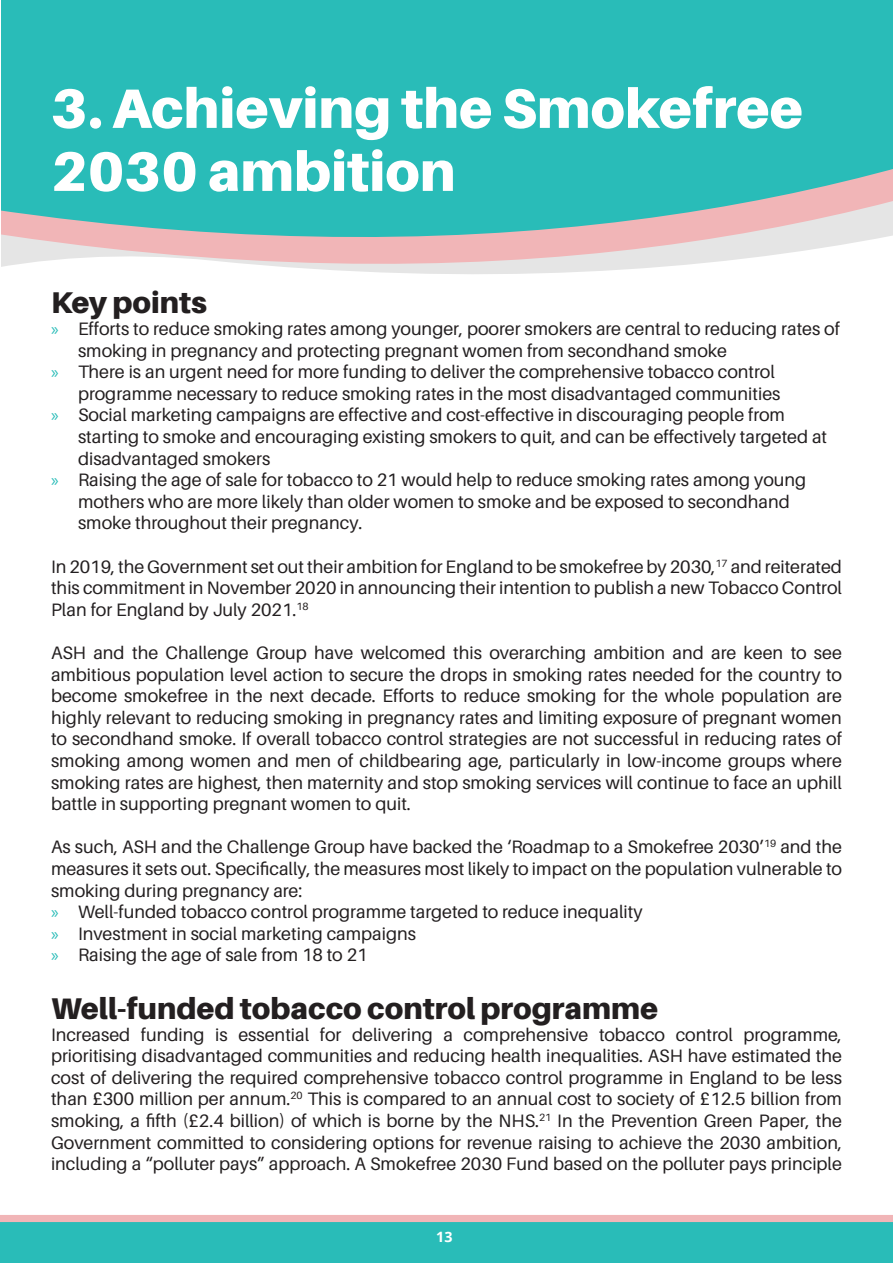
<style>
.page{position:relative;width:893px;height:1263px;background:#fff}
.page>*{position:absolute;margin:0;border:0;box-sizing:border-box;transform-origin:0 0}
.t1{font:900 55.5px/63px "Aileron";color:#fff}
.t2{font:900 30px "Aileron";color:#231f20}
.t3{font:18px/21.6px "Aileron";color:#231f20}
.t4{font:700 14.25px "Open Sans";color:#fff}
.s1{font-family:"Myriad Pro";color:#29bcb8}
</style>
<div class="page">
<svg style="left:1px;top:0;width:892px;height:274px;background:#50c0bd"></svg>
<svg style="left:0;top:1215px;width:893px;height:48px;background:#46bab7"></svg>
<p class="t1" style="left:51px;top:77px;width:753px">3. Achieving the Smokefree<br>2030 ambition</p>
<p class="t2" style="left:51px;top:285px;width:157px">Key points</p>
<p class="t3" style="left:78px;top:318px;width:763px;text-indent:-27px"><span class="s1">»</span> Efforts to reduce smoking rates among younger, poorer smokers are central to reducing rates of smoking in pregnancy and protecting pregnant women from secondhand smoke</p>
<p class="t3" style="left:78px;top:361px;width:704px;text-indent:-27px"><span class="s1">»</span> There is an urgent need for more funding to deliver the comprehensive tobacco control programme necessary to reduce smoking rates in the most disadvantaged communities</p>
<p class="t3" style="left:78px;top:404px;width:751px;text-indent:-27px"><span class="s1">»</span> Social marketing campaigns are effective and cost-effective in discouraging people from starting to smoke and encouraging existing smokers to quit, and can be effectively targeted at disadvantaged smokers</p>
<p class="t3" style="left:78px;top:469px;width:730px;text-indent:-27px"><span class="s1">»</span> Raising the age of sale for tobacco to 21 would help to reduce smoking rates among young mothers who are more likely than older women to smoke and be exposed to secondhand smoke throughout their pregnancy.</p>
<p class="t3" style="left:51px;top:556px;width:792px;text-align:justify">In 2019, the Government set out their ambition for England to be smokefree by 2030,<sup>17</sup> and reiterated this commitment in November 2020 in announcing their intention to publish a new Tobacco Control Plan for England by July 2021.<sup>18</sup></p>
<p class="t3" style="left:51px;top:642px;width:792px;text-align:justify">ASH and the Challenge Group have welcomed this overarching ambition and are keen to see ambitious population level action to secure the drops in smoking rates needed for the country to become smokefree in the next decade. Efforts to reduce smoking for the whole population are highly relevant to reducing smoking in pregnancy rates and limiting exposure of pregnant women to secondhand smoke. If overall tobacco control strategies are not successful in reducing rates of smoking among women and men of childbearing age, particularly in low-income groups where smoking rates are highest, then maternity and stop smoking services will continue to face an uphill battle in supporting pregnant women to quit.</p>
<p class="t3" style="left:51px;top:836px;width:792px;text-align:justify">As such, ASH and the Challenge Group have backed the ‘Roadmap to a Smokefree 2030’<sup>19</sup> and the measures it sets out. Specifically, the measures most likely to impact on the population vulnerable to smoking during pregnancy are:</p>
<p class="t3" style="left:51px;top:901px;width:593px"><span class="s1">»</span> Well-funded tobacco control programme targeted to reduce inequality</p>
<p class="t3" style="left:51px;top:923px;width:367px"><span class="s1">»</span> Investment in social marketing campaigns</p>
<p class="t3" style="left:51px;top:944px;width:318px"><span class="s1">»</span> Raising the age of sale from 18 to 21</p>
<p class="t2" style="left:51px;top:991px;width:609px">Well-funded tobacco control programme</p>
<p class="t3" style="left:51px;top:1024px;width:792px;text-align:justify">Increased funding is essential for delivering a comprehensive tobacco control programme, prioritising disadvantaged communities and reducing health inequalities. ASH have estimated the cost of delivering the required comprehensive tobacco control programme in England to be less than £300 million per annum.<sup>20</sup> This is compared to an annual cost to society of £12.5 billion from smoking, a fifth (£2.4 billion) of which is borne by the NHS.<sup>21</sup> In the Prevention Green Paper, the Government committed to considering options for revenue raising to achieve the 2030 ambition, including a “polluter pays” approach. A Smokefree 2030 Fund based on the polluter pays principle</p>
<p class="t4" style="left:436px;top:1227px;width:18px">13</p>
</div>
